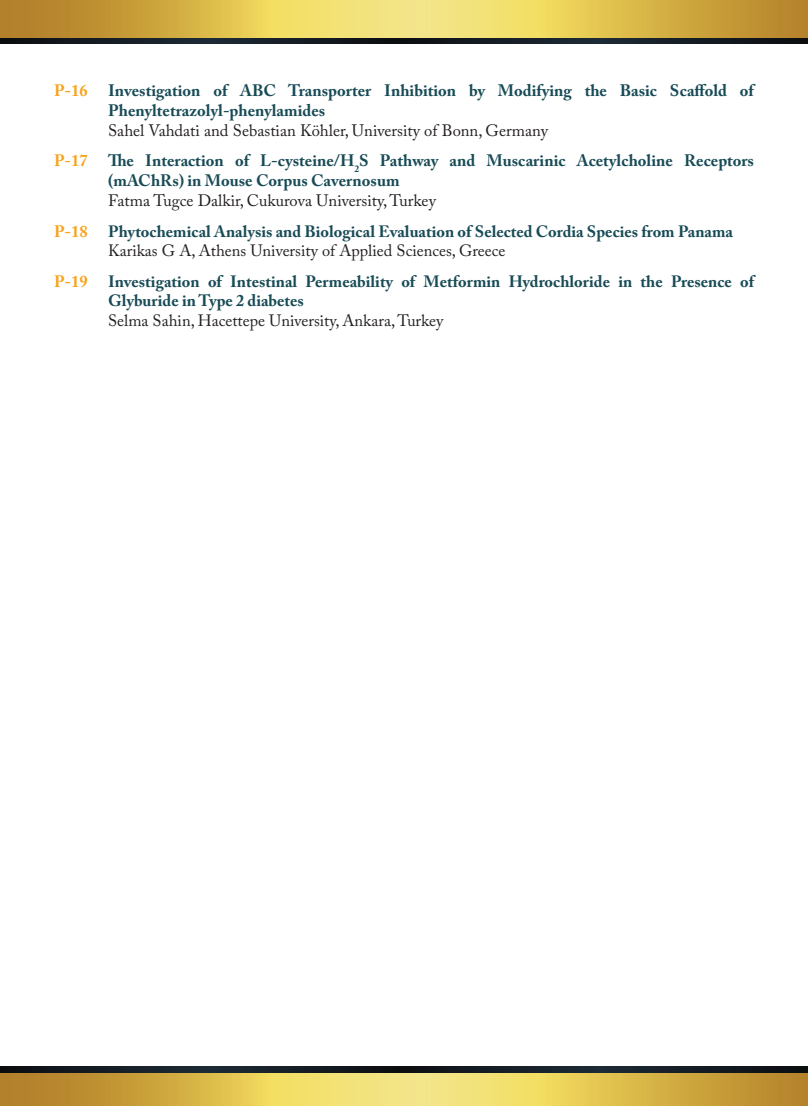
<style>
.page{position:relative;width:808px;height:1106px;background:#fff}
.page>*{position:absolute;margin:0;border:0;box-sizing:border-box;transform-origin:0 0}
.t1{font:700 16.5px/19.8px "Adobe Caslon Pro";color:#184b56}
.t2{font:16.5px "Adobe Caslon Pro";color:#231f20}
.t3{font:700 16.35px/19.6px "Adobe Caslon Pro";color:#184b56}
.t4{font:16.35px "Adobe Caslon Pro";color:#231f20}
.s1{color:#f9a31b}
.s2{font-size:16.5px;color:#f9a31b}
</style>
<div class="page">
<svg style="left:0;top:1072px;width:808px;height:34px;background:#d4b650"></svg>
<svg style="left:0;top:1067px;width:808px;height:5px;background:#141c23"></svg>
<svg style="left:0;top:0;width:808px;height:39px;background:#d5b651"></svg>
<svg style="left:0;top:39px;width:808px;height:4px;background:#141c23"></svg>
<p class="t1" style="left:108px;top:81px;width:647px;text-indent:-54px"><span class="s1">P-16</span> Investigation of ABC Transporter Inhibition by Modifying the Basic Scaffold of<br>Phenyltetrazolyl-phenylamides</p>
<p class="t2" style="left:108px;top:121px;width:442px">Sahel Vahdati and Sebastian Köhler, University of Bonn, Germany</p>
<p class="t1" style="left:108px;top:151px;width:647px;text-indent:-54px"><span class="s1">P-17</span> The Interaction of L-cysteine/H<sub>2</sub>S Pathway and Muscarinic Acetylcholine Receptors (mAChRs) in Mouse Corpus Cavernosum</p>
<p class="t2" style="left:108px;top:191px;width:329px">Fatma Tugce Dalkir, Cukurova University, Turkey</p>
<p class="t3" style="left:54px;top:221px;width:680px"><span class="s2">P-18</span> Phytochemical Analysis and Biological Evaluation of Selected Cordia Species from Panama</p>
<p class="t4" style="left:108px;top:241px;width:399px">Karikas G A, Athens University of Applied Sciences, Greece</p>
<p class="t3" style="left:108px;top:271px;width:647px;text-indent:-54px"><span class="s2">P-19</span> Investigation of Intestinal Permeability of Metformin Hydrochloride in the Presence of<br>Glyburide in Type 2 diabetes</p>
<p class="t4" style="left:108px;top:311px;width:337px">Selma Sahin, Hacettepe University, Ankara, Turkey</p>
</div>
